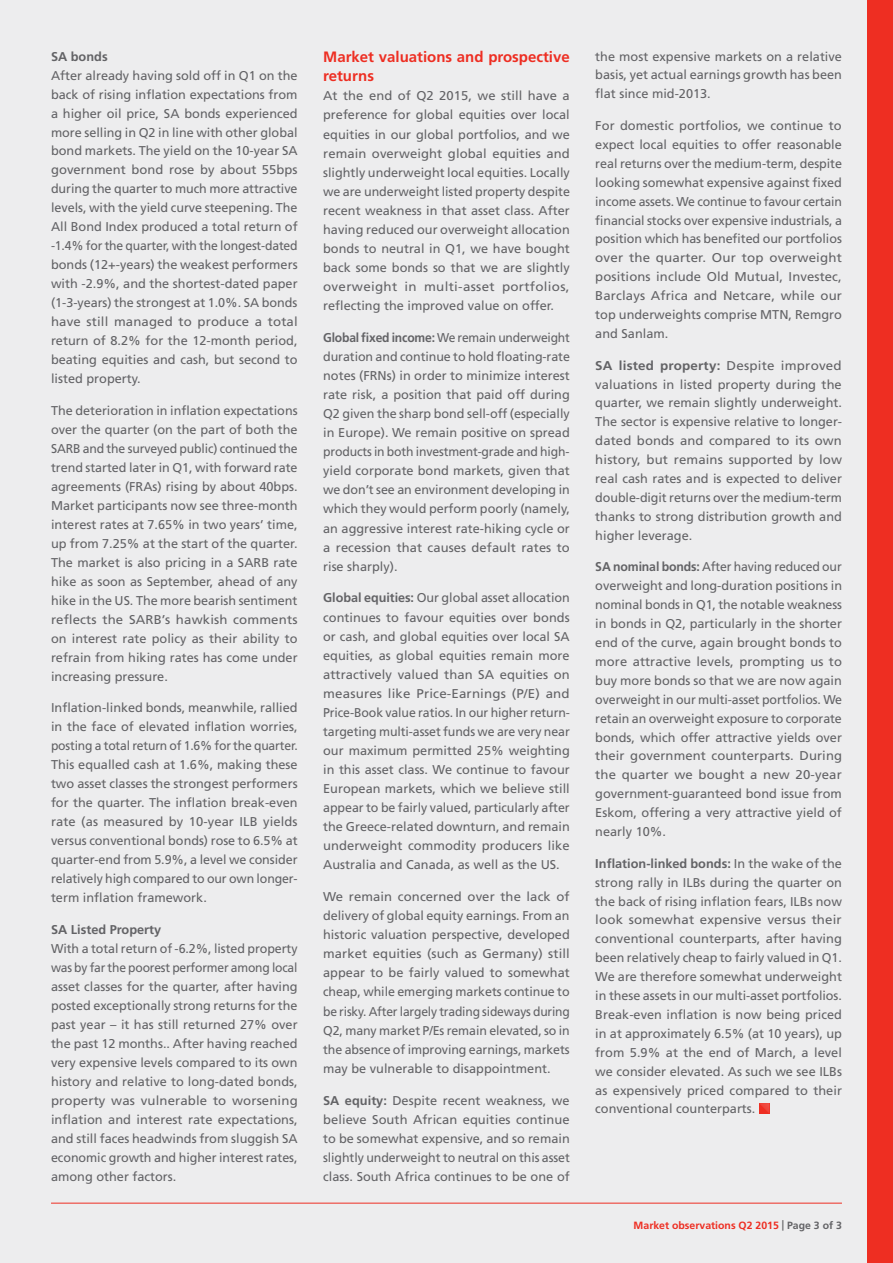
<style>
.page{position:relative;width:893px;height:1263px;background:#fff}
.page>*{position:absolute;margin:0;border:0;box-sizing:border-box;transform-origin:0 0}
.t1{font:700 15px/19px "Frutiger LT Std";color:#ee2e22}
.t2{font:12.75px/19px "Frutiger LT Std";color:#636366;text-align:justify}
.t3{font:12.75px/18.9px "Frutiger LT Std";color:#636366;text-align:justify;scale:.96 1}
.t4{font:12.75px/19px "Frutiger LT Std";color:#636366;text-align:justify;scale:.95 1}
.t5{font:12.75px/18.9px "Frutiger LT Std";color:#636366;text-align:justify;scale:1.05 1}
.t6{font:700 12.75px "Frutiger LT Std";color:#636366}
.t7{font:700 10.5px "Frutiger LT Std";color:#ee2e22}
.s1{font-weight:700}
.s2{color:#636366}
</style>
<div class="page">
<div style="left:0;top:0;width:867px;height:1263px;background:#ededee"></div>
<div style="left:867px;top:0;width:26px;height:1263px;background:#ee2e22"></div>
<hr style="left:51px;top:1203px;width:791px;height:1px;background:#ee2e22">
<svg style="left:759px;top:1103px;width:10px;height:10px"></svg>
<p class="t6" style="left:51px;top:49px;width:58px">SA bonds</p>
<p class="t2" style="left:51px;top:66px;width:248px">After already having sold off in Q1 on the back of rising inflation expectations from a higher oil price, SA bonds experienced more selling in Q2 in line with other global bond markets. The yield on the 10-year SA government bond rose by about 55bps during the quarter to much more attractive levels, with the yield curve steepening. The All Bond Index produced a total return of -1.4% for the quarter, with the longest-dated bonds (12+-years) the weakest performers with -2.9%, and the shortest-dated paper (1-3-years) the strongest at 1.0%. SA bonds have still managed to produce a total return of 8.2% for the 12-month period, beating equities and cash, but second to listed property.</p>
<p class="t2" style="left:51px;top:401px;width:248px">The deterioration in inflation expectations over the quarter (on the part of both the SARB and the surveyed public) continued the trend started later in Q1, with forward rate agreements (FRAs) rising by about 40bps.<br>Market participants now see three-month interest rates at 7.65% in two years’ time, up from 7.25% at the start of the quarter.<br>The market is also pricing in a SARB rate hike as soon as September, ahead of any hike in the US. The more bearish sentiment reflects the SARB’s hawkish comments on interest rate policy as their ability to refrain from hiking rates has come under increasing pressure.</p>
<p class="t2" style="left:51px;top:698px;width:248px">Inflation-linked bonds, meanwhile, rallied in the face of elevated inflation worries, posting a total return of 1.6% for the quarter.<br>This equalled cash at 1.6%, making these two asset classes the strongest performers for the quarter. The inflation break-even rate (as measured by 10-year ILB yields versus conventional bonds) rose to 6.5% at quarter-end from 5.9%, a level we consider relatively high compared to our own longer&shy;term inflation framework.</p>
<p class="t6" style="left:51px;top:922px;width:112px">SA Listed Property</p>
<p class="t2" style="left:51px;top:939px;width:248px">With a total return of -6.2%, listed property was by far the poorest performer among local asset classes for the quarter, after having posted exceptionally strong returns for the past year – it has still returned 27% over the past 12 months.. After having reached very expensive levels compared to its own history and relative to long-dated bonds, property was vulnerable to worsening inflation and interest rate expectations, and still faces headwinds from sluggish SA economic growth and higher interest rates, among other factors.</p>
<p class="t1" style="left:323px;top:48px;width:248px">Market valuations and prospective returns</p>
<p class="t2" style="left:323px;top:87px;width:248px">At the end of Q2 2015, we still have a preference for global equities over local equities in our global portfolios, and we remain overweight global equities and slightly underweight local equities. Locally we are underweight listed property despite recent weakness in that asset class. After having reduced our overweight allocation bonds to neutral in Q1, we have bought back some bonds so that we are slightly overweight in multi-asset portfolios, reflecting the improved value on offer.</p>
<p class="t4" style="left:323px;top:328px;width:261px"><span class="s1">Global fixed income:</span> We remain underweight duration and continue to hold floating-rate notes (FRNs) in order to minimize interest rate risk, a position that paid off during Q2 given the sharp bond sell-off (especially in Europe). We remain positive on spread products in both investment-grade and high&shy;yield corporate bond markets, given that we don’t see an environment developing in which they would perform poorly (namely, an aggressive interest rate-hiking cycle or a recession that causes default rates to rise sharply).</p>
<p class="t2" style="left:323px;top:589px;width:248px"><span class="s1">Global equities:</span> Our global asset allocation continues to favour equities over bonds or cash, and global equities over local SA equities, as global equities remain more attractively valued than SA equities on measures like Price-Earnings (P/E) and Price-Book value ratios. In our higher return&shy;targeting multi-asset funds we are very near our maximum permitted 25% weighting in this asset class. We continue to favour European markets, which we believe still appear to be fairly valued, particularly after the Greece-related downturn, and remain underweight commodity producers like Australia and Canada, as well as the US.</p>
<p class="t2" style="left:323px;top:887px;width:248px">We remain concerned over the lack of delivery of global equity earnings. From an historic valuation perspective, developed market equities (such as Germany) still appear to be fairly valued to somewhat cheap, while emerging markets continue to be risky. After largely trading sideways during Q2, many market P/Es remain elevated, so in the absence of improving earnings, markets may be vulnerable to disappointment.</p>
<p class="t2" style="left:323px;top:1091px;width:248px"><span class="s1">SA equity:</span> Despite recent weakness, we believe South African equities continue to be somewhat expensive, and so remain slightly underweight to neutral on this asset class. South Africa continues to be one of</p>
<p class="t2" style="left:595px;top:47px;width:248px">the most expensive markets on a relative basis, yet actual earnings growth has been flat since mid-2013.</p>
<p class="t2" style="left:595px;top:116px;width:248px">For domestic portfolios, we continue to expect local equities to offer reasonable real returns over the medium-term, despite looking somewhat expensive against fixed income assets. We continue to favour certain financial stocks over expensive industrials, a position which has benefited our portfolios over the quarter. Our top overweight positions include Old Mutual, Investec, Barclays Africa and Netcare, while our top underweights comprise MTN, Remgro and Sanlam.</p>
<p class="t5" style="left:595px;top:356px;width:237px"><span class="s1">SA listed property:</span> Despite improved valuations in listed property during the quarter, we remain slightly underweight.<br>The sector is expensive relative to longer&shy;dated bonds and compared to its own history, but remains supported by low real cash rates and is expected to deliver double-digit returns over the medium-term thanks to strong distribution growth and higher leverage.</p>
<p class="t3" style="left:595px;top:558px;width:259px"><span class="s1">SA nominal bonds:</span> After having reduced our overweight and long-duration positions in nominal bonds in Q1, the notable weakness in bonds in Q2, particularly in the shorter end of the curve, again brought bonds to more attractive levels, prompting us to buy more bonds so that we are now again overweight in our multi-asset portfolios. We retain an overweight exposure to corporate bonds, which offer attractive yields over their government counterparts. During the quarter we bought a new 20-year government-guaranteed bond issue from Eskom, offering a very attractive yield of nearly 10%.</p>
<p class="t2" style="left:595px;top:854px;width:248px"><span class="s1">Inflation-linked bonds:</span> In the wake of the strong rally in ILBs during the quarter on the back of rising inflation fears, ILBs now look somewhat expensive versus their conventional counterparts, after having been relatively cheap to fairly valued in Q1.<br>We are therefore somewhat underweight in these assets in our multi-asset portfolios.<br>Break-even inflation is now being priced in at approximately 6.5% (at 10 years), up from 5.9% at the end of March, a level we consider elevated. As such we see ILBs as expensively priced compared to their conventional counterparts.</p>
<p class="t7" style="left:634px;top:1219px;width:210px">Market observations Q2 2015 <span class="s2">| Page 3 of 3</span></p>
</div>
